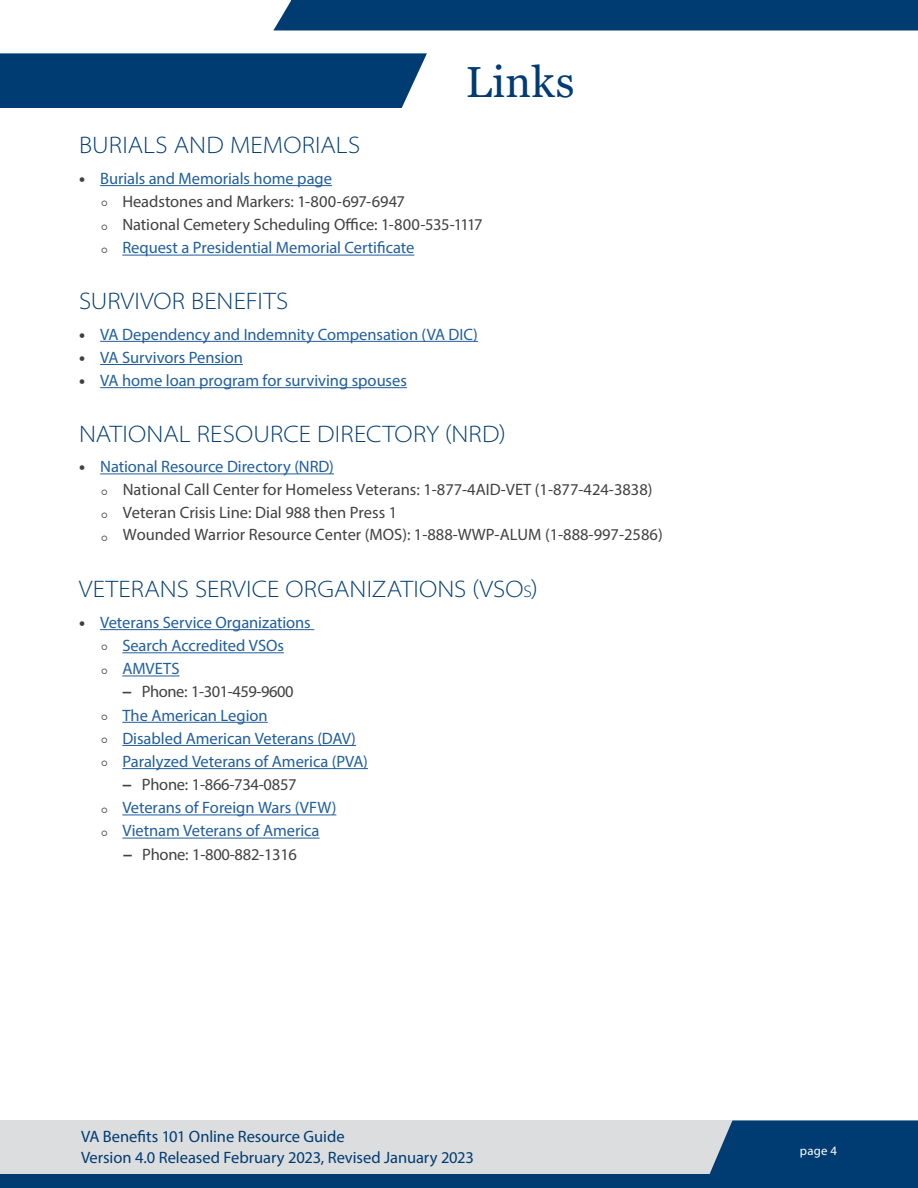
<style>
.page{position:relative;width:918px;height:1188px;background:#fff}
.page>*{position:absolute;margin:0;border:0;box-sizing:border-box;transform-origin:0 0}
.t1{font:43.5px "Georgia";letter-spacing:.01em;color:#003c72}
.t2{font:300 semi-expanded 24px "Myriad Pro";letter-spacing:.005em;color:#003c72}
.t3{font:16.5px/23.2px "Myriad Pro";letter-spacing:-.005em;color:#215e9e}
.t4{font:16.5px/22.8px "Myriad Pro";color:#414042}
.t5{font:16.5px/21px "Myriad Pro";letter-spacing:-.005em;color:#003c72}
.t6{font:12.75px "Myriad Pro";color:#fff}
.s1{font-size:16.8px}
.s2{font-weight:700;color:#414042}
.s3{color:#414042}
</style>
<div class="page">
<div style="left:0;top:1120px;width:918px;height:68px;background:#dcddde"></div>
<div style="left:0;top:1174px;width:918px;height:14px;background:#003c72"></div>
<div style="left:273px;top:0;width:645px;height:30px;background:#003c72"></div>
<div style="left:0;top:53px;width:427px;height:55px;background:#003c72"></div>
<svg style="left:709px;top:1120px;width:209px;height:54px;background:#0e4679"></svg>
<hr style="left:100px;top:185px;width:232px;height:1px;background:#215e9e">
<hr style="left:122px;top:255px;width:292px;height:1px;background:#215e9e">
<hr style="left:100px;top:341px;width:378px;height:1px;background:#215e9e">
<hr style="left:100px;top:364px;width:143px;height:1px;background:#215e9e">
<hr style="left:100px;top:387px;width:307px;height:1px;background:#215e9e">
<hr style="left:100px;top:474px;width:234px;height:1px;background:#215e9e">
<hr style="left:100px;top:629px;width:214px;height:1px;background:#215e9e">
<hr style="left:122px;top:652px;width:162px;height:1px;background:#215e9e">
<hr style="left:122px;top:676px;width:58px;height:1px;background:#215e9e">
<hr style="left:122px;top:722px;width:146px;height:1px;background:#215e9e">
<hr style="left:122px;top:745px;width:234px;height:1px;background:#215e9e">
<hr style="left:122px;top:768px;width:246px;height:1px;background:#215e9e">
<hr style="left:122px;top:815px;width:214px;height:1px;background:#215e9e">
<hr style="left:122px;top:838px;width:198px;height:1px;background:#215e9e">
<h1 class="t1" style="left:466px;top:56px;width:110px">Links</h1>
<h2 class="t2" style="left:79px;top:131px;width:283px">BURIALS AND MEMORIALS</h2>
<p class="t3" style="left:100px;top:167px;width:233px">Burials and Memorials home page</p>
<p class="t4" style="left:122px;top:190px;width:362px">Headstones and Markers: 1-800-697-6947<br>National Cemetery Scheduling Office: 1-800-535-1117</p>
<p class="t3" style="left:122px;top:236px;width:294px">Request a Presidential Memorial Certificate</p>
<h2 class="t2" style="left:79px;top:286px;width:211px">SURVIVOR BENEFITS</h2>
<p class="t3" style="left:100px;top:322px;width:379px">VA Dependency and Indemnity Compensation (VA DIC)<br>VA Survivors Pension<br>VA home loan program for surviving spouses</p>
<h2 class="t2" style="left:79px;top:419px;width:428px">NATIONAL RESOURCE DIRECTORY (NRD)</h2>
<p class="t3" style="left:100px;top:455px;width:235px">National Resource Directory (NRD)</p>
<p class="t4" style="left:123px;top:477px;width:541px">National Call Center for Homeless Veterans: 1-877-4AID-VET (1-877-424-3838)<br>Veteran Crisis Line: Dial 988 then Press 1<br>Wounded Warrior Resource Center (MOS): 1-888-WWP-ALUM (1-888-997-2586)</p>
<h2 class="t2" style="left:79px;top:575px;width:460px">VETERANS SERVICE ORGANIZATIONS (VSO<span class="s1">s</span>)</h2>
<p class="t3" style="left:122px;top:611px;width:247px;text-indent:-22px">Veterans Service Organizations<br>Search Accredited VSOs<br>AMVETS<br><span class="s2">−</span> <span class="s3">Phone: 1-301-459-9600<br></span>The American Legion<br>Disabled American Veterans (DAV)<br>Paralyzed Veterans of America (PVA) <span class="s2">−</span> <span class="s3">Phone: 1-866-734-0857<br></span>Veterans of Foreign Wars (VFW)<br>Vietnam Veterans of America<br><span class="s2">−</span> <span class="s3">Phone: 1-800-882-1316</span></p>
<p class="t5" style="left:81px;top:1125px;width:395px">VA Benefits 101 Online Resource Guide<br>Version 4.0 Released February 2023, Revised January 2023</p>
<p class="t6" style="left:800px;top:1143px;width:39px">page 4</p>
</div>
